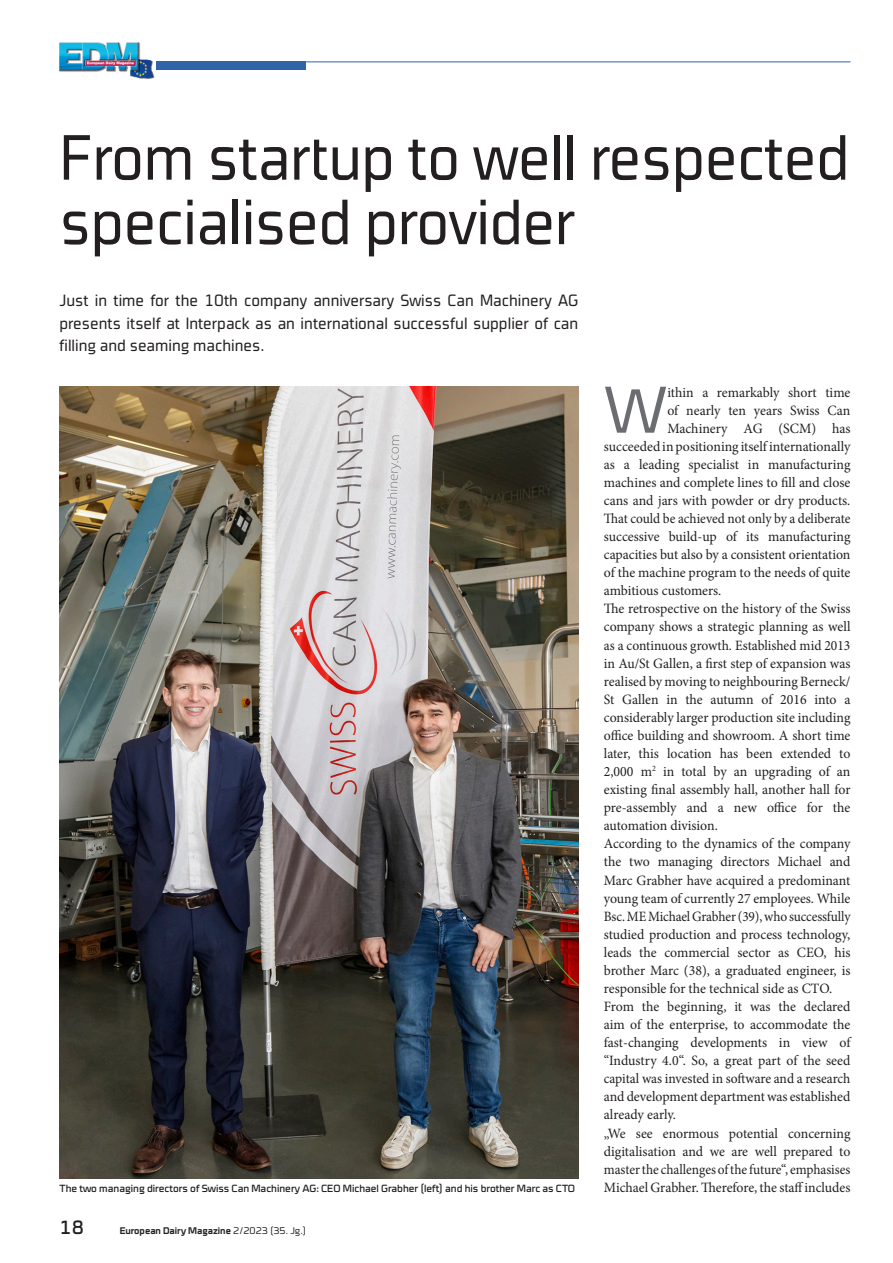
<style>
.page{position:relative;width:893px;height:1263px;background:#fff}
.page>*{position:absolute;margin:0;border:0;box-sizing:border-box;transform-origin:0 0}
.t1{font:300 condensed 66.6px "Cube OT";color:#6c6d70}
.t2{font:300 condensed 64.5px/64.5px "Cube OT";letter-spacing:-.01em;color:#231f20;scale:.95 1}
.t3{font:19.5px "Cube OT";color:#231f20}
.t4{font:300 condensed 16.5px/22.5px "Cube OT";color:#231f20;text-align:justify}
.t5{font:14.25px "Minion Pro";letter-spacing:-.005em;color:#231f20}
.t6{font:14.25px "Minion Pro";letter-spacing:-.005em;color:#231f20;scale:.94 1}
.t7{font:14.25px "Minion Pro";letter-spacing:-.005em;color:#231f20;scale:.95 1}
.t8{font:10.5px "Cube OT";color:#231f20;scale:.96 1}
.t9{font:700 9.75px "Cube OT";color:#231f20}
.s1{font-weight:300}
</style>
<div class="page">
<hr style="left:306px;top:62px;width:544px;height:1px;background:#2f64a9">
<div style="left:155px;top:62px;width:151px;height:8px;background:#2f64a9"></div>
<img style="left:60px;top:42px;width:96px;height:37px">
<img style="left:60px;top:387px;width:518px;height:791px">
<h2 class="t2" style="left:60px;top:125px;width:833px">From startup to well respected specialised provider</h2>
<p class="t4" style="left:60px;top:289px;width:520px">Just in time for the 10th company anniversary Swiss Can Machinery AG presents itself at Interpack as an international successful supplier of can filling and seaming machines.</p>
<h1 class="t1" style="left:604px;top:373px;width:65px">W</h1>
<p class="t5" style="left:667px;top:382px;width:185px">ithin a remarkably short time</p>
<p class="t5" style="left:667px;top:400px;width:185px">of nearly ten years Swiss Can</p>
<p class="t5" style="left:667px;top:419px;width:185px">Machinery AG (SCM) has</p>
<p class="t5" style="left:604px;top:437px;width:248px">succeeded in positioning itself internationally</p>
<p class="t5" style="left:604px;top:455px;width:248px">as a leading specialist in manufacturing</p>
<p class="t5" style="left:604px;top:473px;width:248px">machines and complete lines to fill and close</p>
<p class="t5" style="left:604px;top:491px;width:248px">cans and jars with powder or dry products.</p>
<p class="t6" style="left:604px;top:509px;width:264px">That could be achieved not only by a deliberate</p>
<p class="t5" style="left:604px;top:527px;width:248px">successive build-up of its manufacturing</p>
<p class="t5" style="left:604px;top:545px;width:248px">capacities but also by a consistent orientation</p>
<p class="t5" style="left:604px;top:563px;width:248px">of the machine program to the needs of quite</p>
<p class="t5" style="left:604px;top:581px;width:119px">ambitious customers.</p>
<p class="t5" style="left:604px;top:599px;width:248px">The retrospective on the history of the Swiss</p>
<p class="t5" style="left:604px;top:617px;width:248px">company shows a strategic planning as well</p>
<p class="t7" style="left:604px;top:635px;width:261px">as a continuous growth. Established mid 2013</p>
<p class="t5" style="left:604px;top:653px;width:248px">in Au/St Gallen, a first step of expansion was</p>
<p class="t5" style="left:604px;top:672px;width:248px">realised by moving to neighbouring Berneck/</p>
<p class="t5" style="left:604px;top:690px;width:248px">St Gallen in the autumn of 2016 into a</p>
<p class="t5" style="left:604px;top:708px;width:248px">considerably larger production site including</p>
<p class="t5" style="left:604px;top:726px;width:248px">office building and showroom. A short time</p>
<p class="t5" style="left:604px;top:744px;width:248px">later, this location has been extended to</p>
<p class="t5" style="left:604px;top:762px;width:248px">2,000 m<sup>2</sup> in total by an upgrading of an</p>
<p class="t5" style="left:604px;top:780px;width:248px">existing final assembly hall, another hall for</p>
<p class="t5" style="left:604px;top:798px;width:248px">pre-assembly and a new office for the</p>
<p class="t5" style="left:604px;top:816px;width:116px">automation division.</p>
<p class="t5" style="left:604px;top:834px;width:248px">According to the dynamics of the company</p>
<p class="t5" style="left:604px;top:852px;width:248px">the two managing directors Michael and</p>
<p class="t5" style="left:604px;top:870px;width:248px">Marc Grabher have acquired a predominant</p>
<p class="t5" style="left:604px;top:888px;width:248px">young team of currently 27 employees. While</p>
<p class="t6" style="left:604px;top:906px;width:264px">Bsc. ME Michael Grabher (39), who successfully</p>
<p class="t5" style="left:604px;top:925px;width:248px">studied production and process technology,</p>
<p class="t5" style="left:604px;top:943px;width:248px">leads the commercial sector as CEO, his</p>
<p class="t5" style="left:604px;top:961px;width:248px">brother Marc (38), a graduated engineer, is</p>
<p class="t5" style="left:604px;top:979px;width:230px">responsible for the technical side as CTO.</p>
<p class="t5" style="left:604px;top:997px;width:248px">From the beginning, it was the declared</p>
<p class="t5" style="left:604px;top:1015px;width:248px">aim of the enterprise, to accommodate the</p>
<p class="t5" style="left:604px;top:1033px;width:248px">fast-changing developments in view of</p>
<p class="t5" style="left:604px;top:1051px;width:248px">“Industry 4.0“. So, a great part of the seed</p>
<p class="t7" style="left:604px;top:1069px;width:261px">capital was invested in software and a research</p>
<p class="t5" style="left:604px;top:1087px;width:248px">and development department was established</p>
<p class="t5" style="left:604px;top:1105px;width:74px">already early.</p>
<p class="t5" style="left:604px;top:1123px;width:248px">„We see enormous potential concerning</p>
<p class="t5" style="left:604px;top:1141px;width:248px">digitalisation and we are well prepared to</p>
<p class="t6" style="left:604px;top:1159px;width:264px">master the challenges of the future“, emphasises</p>
<p class="t8" style="left:60px;top:1182px;width:539px">The two managing directors of Swiss Can Machinery AG: CEO Michael Grabher (left) and his brother Marc as CTO</p>
<p class="t5" style="left:604px;top:1178px;width:248px">Michael Grabher. Therefore, the staff includes</p>
<h3 class="t3" style="left:60px;top:1216px;width:26px">18</h3>
<p class="t9" style="left:120px;top:1225px;width:188px">European Dairy Magazine <span class="s1">2/2023 (35. Jg.)</span></p>
</div>
